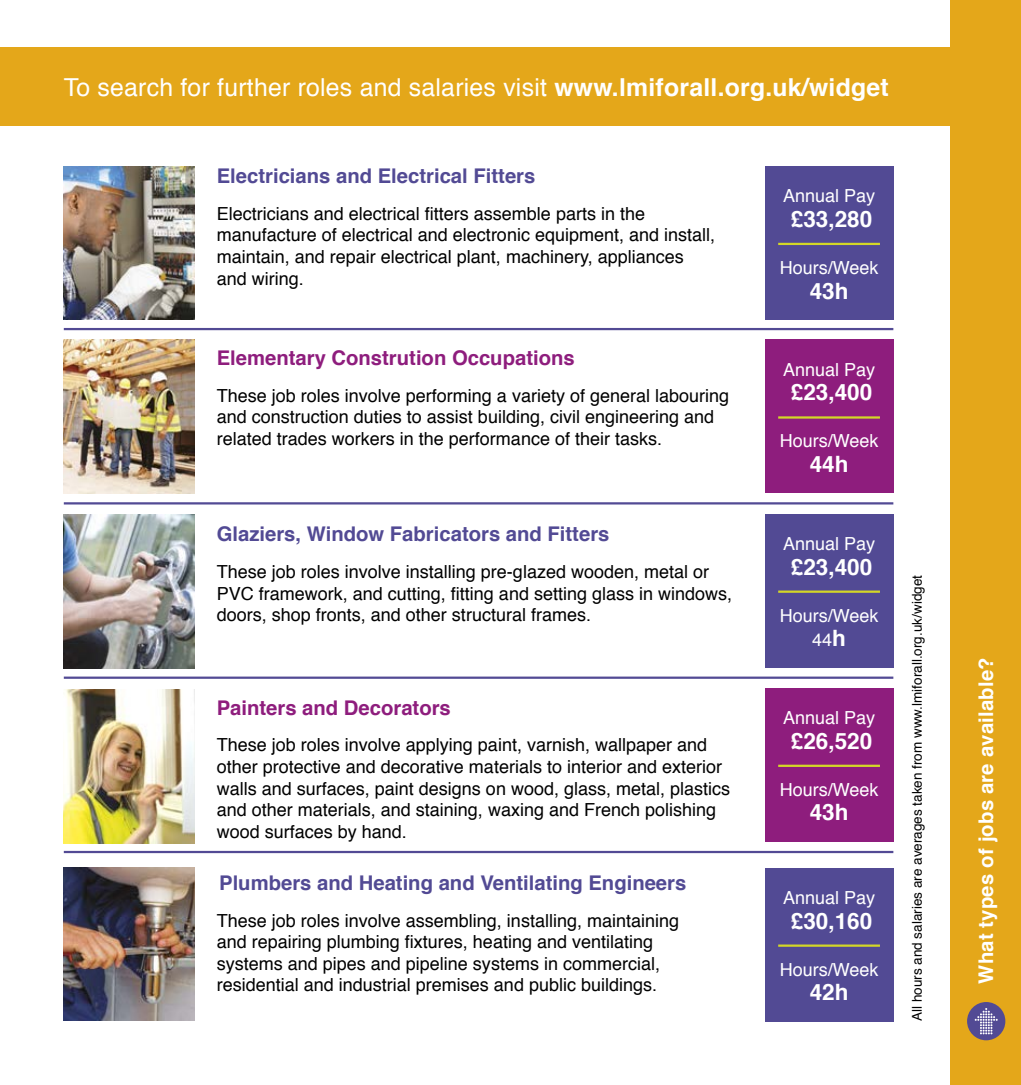
<style>
.page{position:relative;width:1021px;height:1085px;background:#fff}
.page>*{position:absolute;margin:0;border:0;box-sizing:border-box;transform-origin:0 0}
.t1{font:24.75px "Helvetica";letter-spacing:.01em;color:#fff}
.t2{font:700 22.5px "Helvetica";color:#fff}
.t3{font:700 20.25px "Helvetica";color:#524a94}
.t4{font:700 20.25px "Helvetica";color:#8e1d7d}
.t5{font:700 20.25px "Helvetica";letter-spacing:.01em;color:#fff}
.t6{font:18px/21.6px "Helvetica";color:#000}
.t7{font:18px/24.8px "Helvetica";color:#fff;text-align:center}
.t8{font:13.5px "Helvetica";color:#000}
.s1{font-weight:700}
.s2{font-weight:700;font-size:22.5px}
</style>
<div class="page">
<div style="left:764px;top:166px;width:129px;height:153px;background:#524a94"></div>
<div style="left:764px;top:339px;width:129px;height:154px;background:#8e1d7d"></div>
<div style="left:764px;top:687px;width:129px;height:154px;background:#8e1d7d"></div>
<div style="left:764px;top:513px;width:129px;height:154px;background:#524a94"></div>
<div style="left:764px;top:867px;width:129px;height:154px;background:#524a94"></div>
<div style="left:0;top:48px;width:957px;height:78px;background:#e4a71a"></div>
<img style="left:64px;top:514px;width:131px;height:154px">
<img style="left:64px;top:339px;width:131px;height:154px">
<img style="left:64px;top:166px;width:131px;height:153px">
<img style="left:64px;top:689px;width:131px;height:153px">
<img style="left:64px;top:867px;width:131px;height:153px">
<hr style="left:64px;top:502px;width:829px;height:2px;background:#524a94">
<hr style="left:64px;top:676px;width:829px;height:2px;background:#524a94">
<hr style="left:64px;top:328px;width:829px;height:2px;background:#524a94">
<hr style="left:64px;top:850px;width:829px;height:3px;background:#524a94">
<hr style="left:778px;top:243px;width:102px;height:2px;background:#d3d727">
<hr style="left:778px;top:416px;width:102px;height:2px;background:#d3d727">
<hr style="left:778px;top:764px;width:102px;height:2px;background:#d3d727">
<hr style="left:778px;top:590px;width:102px;height:2px;background:#d3d727">
<hr style="left:778px;top:944px;width:102px;height:2px;background:#d3d727">
<div style="left:950px;top:0;width:70px;height:1084px;background:#e4a71a"></div>
<div style="left:967px;top:1001px;width:38px;height:39px;background:#524a94;border-radius:50%"></div>
<svg style="left:974px;top:1008px;width:23px;height:26px"></svg>
<h1 class="t1" style="left:64px;top:68px;width:826px">To search for further roles and salaries visit <span class="s1">www.lmiforall.org.uk/widget</span></h1>
<p class="t3" style="left:217px;top:159px;width:320px">Electricians and Electrical Fitters</p>
<p class="t6" style="left:217px;top:203px;width:500px">Electricians and electrical fitters assemble parts in the manufacture of electrical and electronic equipment, and install, maintain, and repair electrical plant, machinery, appliances and wiring.</p>
<p class="t4" style="left:217px;top:341px;width:359px">Elementary Constrution Occupations</p>
<p class="t6" style="left:217px;top:385px;width:514px">These job roles involve performing a variety of general labouring and construction duties to assist building, civil engineering and related trades workers in the performance of their tasks.</p>
<p class="t3" style="left:217px;top:518px;width:394px">Glaziers, Window Fabricators and Fitters</p>
<p class="t6" style="left:217px;top:561px;width:517px">These job roles involve installing pre-glazed wooden, metal or<br>PVC framework, and cutting, fitting and setting glass in windows, doors, shop fronts, and other structural frames.</p>
<p class="t4" style="left:217px;top:691px;width:236px">Painters and Decorators</p>
<p class="t6" style="left:217px;top:734px;width:515px">These job roles involve applying paint, varnish, wallpaper and other protective and decorative materials to interior and exterior walls and surfaces, paint designs on wood, glass, metal, plastics and other materials, and staining, waxing and French polishing wood surfaces by hand.</p>
<p class="t3" style="left:219px;top:866px;width:468px">Plumbers and Heating and Ventilating Engineers</p>
<p class="t6" style="left:217px;top:909px;width:464px">These job roles involve assembling, installing, maintaining and repairing plumbing fixtures, heating and ventilating systems and pipes and pipeline systems in commercial, residential and industrial premises and public buildings.</p>
<p class="t7" style="left:783px;top:184px;width:94px">Annual Pay</p>
<p class="t2" style="left:790px;top:201px;width:83px">£33,280</p>
<p class="t7" style="left:779px;top:255px;width:100px">Hours/Week</p>
<p class="t2" style="left:809px;top:272px;width:40px">43h</p>
<p class="t7" style="left:783px;top:357px;width:94px">Annual Pay</p>
<p class="t2" style="left:790px;top:374px;width:83px">£23,400</p>
<p class="t7" style="left:779px;top:429px;width:100px">Hours/Week</p>
<p class="t2" style="left:809px;top:446px;width:40px">44h</p>
<p class="t7" style="left:783px;top:531px;width:94px">Annual Pay</p>
<p class="t2" style="left:790px;top:548px;width:83px">£23,400</p>
<p class="t7" style="left:779px;top:603px;width:100px">Hours/Week<br>44<span class="s2">h</span></p>
<p class="t7" style="left:783px;top:705px;width:94px">Annual Pay</p>
<p class="t2" style="left:790px;top:722px;width:83px">£26,520</p>
<p class="t7" style="left:779px;top:777px;width:100px">Hours/Week</p>
<p class="t2" style="left:809px;top:794px;width:40px">43h</p>
<p class="t7" style="left:783px;top:885px;width:94px">Annual Pay</p>
<p class="t2" style="left:790px;top:902px;width:83px">£30,160</p>
<p class="t7" style="left:779px;top:957px;width:100px">Hours/Week</p>
<p class="t2" style="left:809px;top:974px;width:40px">42h</p>
<p class="t8" style="left:906px;top:1020px;width:447px;rotate:-90deg">All hours and salaries are averages taken from www.lmiforall.org.uk/widget</p>
<p class="t5" style="left:969px;top:983px;width:328px;rotate:-90deg">What types of jobs are available?</p>
</div>
